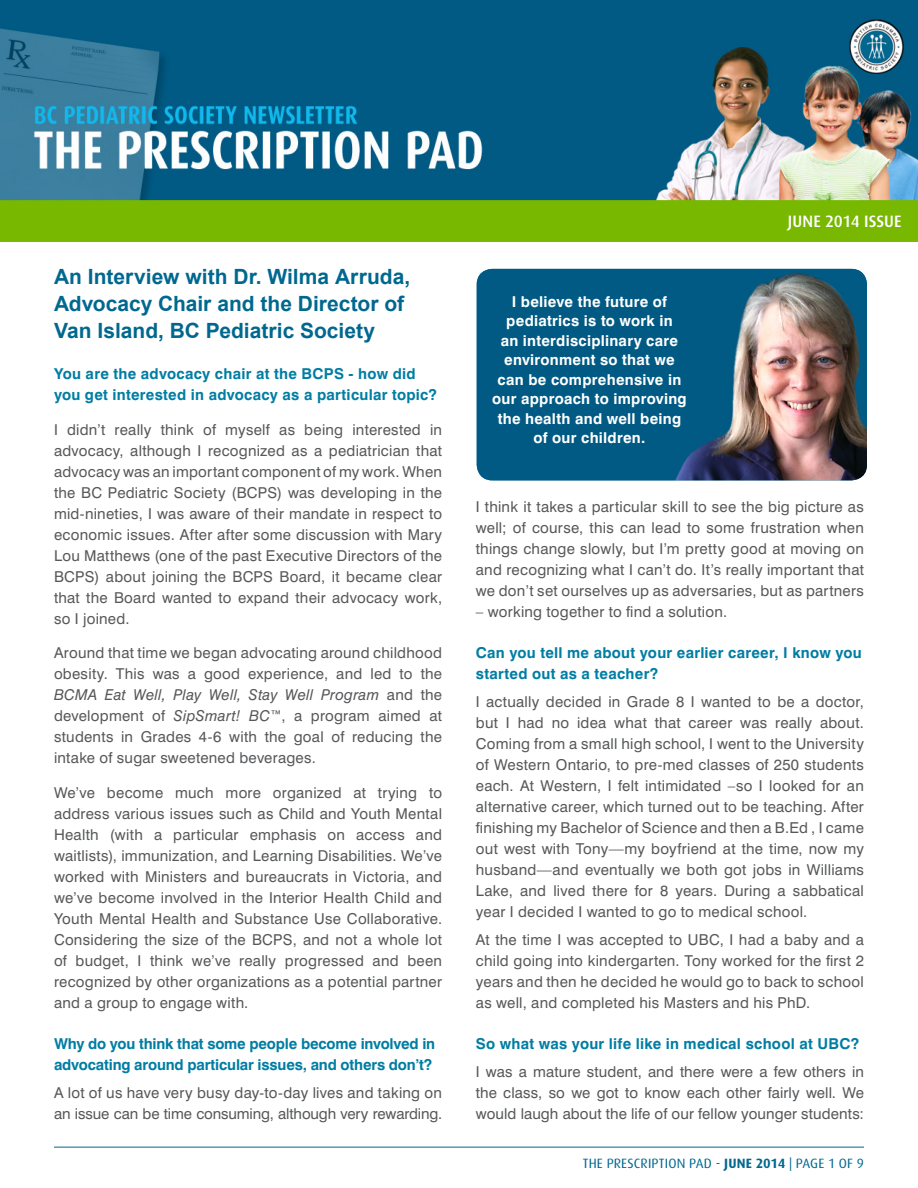
<style>
.page{position:relative;width:918px;height:1188px;background:#fff}
.page>*{position:absolute;margin:0;border:0;box-sizing:border-box;transform-origin:0 0}
.t1{font:700 21px/27px "Arial";color:#00688f}
.t2{font:500 16.5px "Dax";color:#fff}
.t3{font:15px/21px "Swiss 721 BT";letter-spacing:.015em;color:#57585a;text-align:justify}
.t4{font:700 15px/21px "Swiss 721 BT";letter-spacing:.015em;color:#007da3}
.t5{font:700 15px/19.5px "Swiss 721 BT";letter-spacing:.015em;color:#fff;text-align:center}
.t6{font:700 15px/21px "Swiss 721 BT";letter-spacing:-.01em;color:#007da3}
.t7{font:13.5px "Dax";letter-spacing:.01em;color:#00688f}
.s1{font-style:italic}
.s2{font-weight:700}
</style>
<div class="page">
<hr style="left:54px;top:1147px;width:810px;height:1px;background:#00688f">
<img style="left:0;top:0;width:918px;height:242px">
<img style="left:477px;top:269px;width:390px;height:211px">
<p class="t1" style="left:54px;top:264px;width:358px">An Interview with Dr. Wilma Arruda,<br>Advocacy Chair and the Director of<br>Van Island, BC Pediatric Society</p>
<p class="t4" style="left:54px;top:363px;width:384px">You are the advocacy chair at the BCPS - how did you get interested in advocacy as a particular topic?</p>
<p class="t3" style="left:54px;top:419px;width:390px">I didn’t really think of myself as being interested in advocacy, although I recognized as a pediatrician that advocacy was an important component of my work. When the BC Pediatric Society (BCPS) was developing in the mid-nineties, I was aware of their mandate in respect to economic issues. After after some discussion with Mary Lou Matthews (one of the past Executive Directors of the BCPS) about joining the BCPS Board, it became clear that the Board wanted to expand their advocacy work, so I joined.</p>
<p class="t3" style="left:54px;top:642px;width:390px">Around that time we began advocating around childhood obesity. This was a good experience, and led to the <span class="s1">BCMA Eat Well, Play Well, Stay Well Program</span> and the development of <span class="s1">SipSmart! BC™</span>, a program aimed at students in Grades 4-6 with the goal of reducing the intake of sugar sweetened beverages.</p>
<p class="t3" style="left:54px;top:782px;width:390px">We’ve become much more organized at trying to address various issues such as Child and Youth Mental Health (with a particular emphasis on access and waitlists), immunization, and Learning Disabilities. We’ve worked with Ministers and bureaucrats in Victoria, and we’ve become involved in the Interior Health Child and Youth Mental Health and Substance Use Collaborative.<br>Considering the size of the BCPS, and not a whole lot of budget, I think we’ve really progressed and been recognized by other organizations as a potential partner and a group to engage with.</p>
<p class="t6" style="left:54px;top:1033px;width:383px">Why do you think that some people become involved in advocating around particular issues, and others don’t?</p>
<p class="t3" style="left:54px;top:1082px;width:390px">A lot of us have very busy day-to-day lives and taking on an issue can be time consuming, although very rewarding.</p>
<p class="t5" style="left:492px;top:291px;width:196px">I believe the future of pediatrics is to work in<br>an interdisciplinary care environment so that we can be comprehensive in our approach to improving the health and well being of our children.</p>
<p class="t2" style="left:788px;top:213px;width:115px">JUNE 2014 ISSUE</p>
<p class="t3" style="left:476px;top:496px;width:390px">I think it takes a particular skill to see the big picture as well; of course, this can lead to some frustration when things change slowly, but I’m pretty good at moving on and recognizing what I can’t do. It’s really important that we don’t set ourselves up as adversaries, but as partners</p>
<p class="t3" style="left:476px;top:601px;width:253px">– working together to find a solution.</p>
<p class="t4" style="left:476px;top:642px;width:387px">Can you tell me about your earlier career, I know you started out as a teacher?</p>
<p class="t3" style="left:476px;top:691px;width:390px">I actually decided in Grade 8 I wanted to be a doctor, but I had no idea what that career was really about.<br>Coming from a small high school, I went to the University of Western Ontario, to pre-med classes of 250 students each. At Western, I felt intimidated –so I looked for an alternative career, which turned out to be teaching. After finishing my Bachelor of Science and then a B.Ed , I came out west with Tony—my boyfriend at the time, now my husband—and eventually we both got jobs in Williams Lake, and lived there for 8 years. During a sabbatical year I decided I wanted to go to medical school.</p>
<p class="t3" style="left:476px;top:929px;width:390px">At the time I was accepted to UBC, I had a baby and a child going into kindergarten. Tony worked for the first 2 years and then he decided he would go to back to school as well, and completed his Masters and his PhD.</p>
<p class="t4" style="left:476px;top:1033px;width:385px">So what was your life like in medical school at UBC?</p>
<p class="t3" style="left:476px;top:1061px;width:390px">I was a mature student, and there were a few others in the class, so we got to know each other fairly well. We would laugh about the life of our fellow younger students:</p>
<p class="t7" style="left:583px;top:1156px;width:283px">THE PRESCRIPTION PAD - <span class="s2">JUNE 2014</span> | PAGE 1 OF 9</p>
</div>
